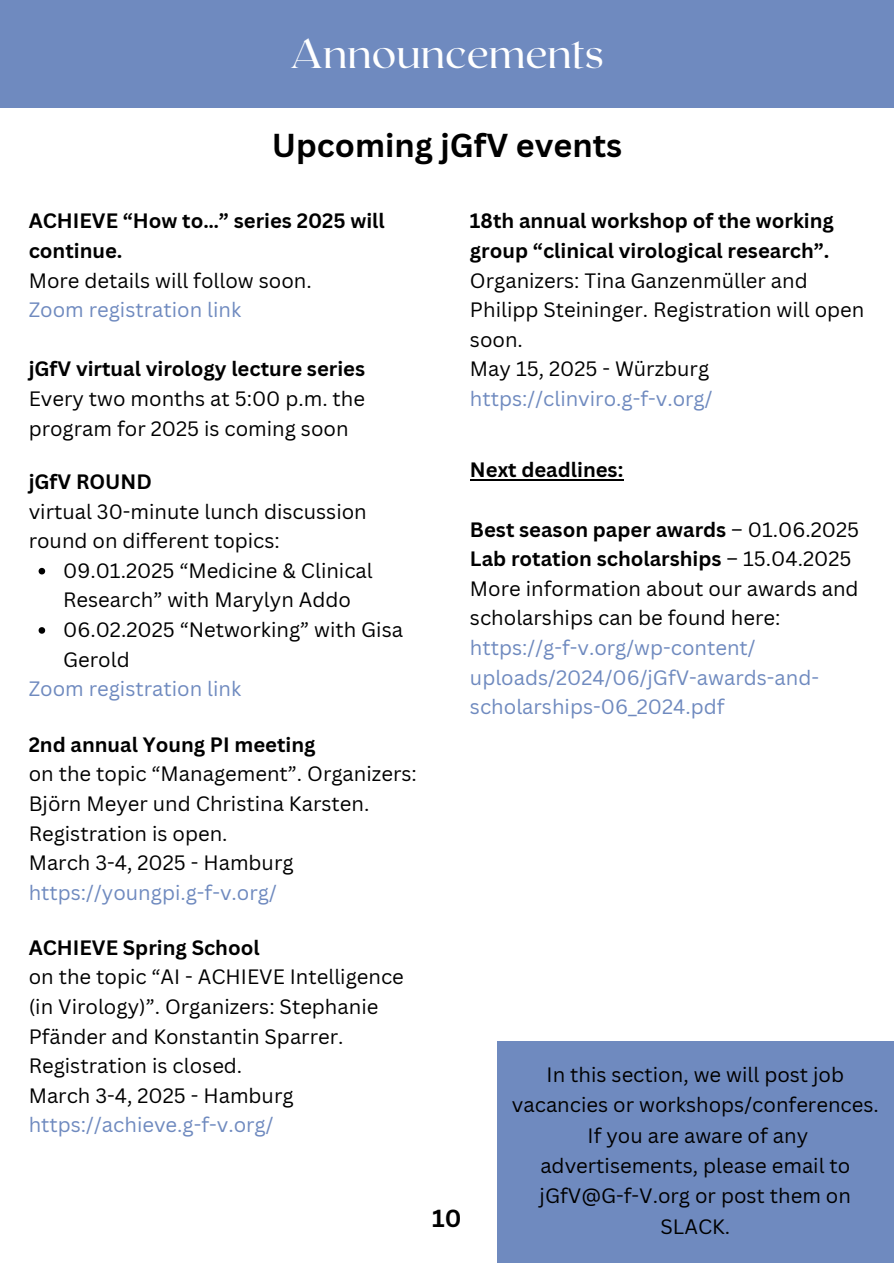
<style>
.page{position:relative;width:894px;height:1264px;background:#fff}
.page>*{position:absolute;margin:0;border:0;box-sizing:border-box;transform-origin:0 0}
.t1{font:40.95px "Roxborough CF";color:#fff}
.t2{font:700 32.25px "Canva Sans";color:#000}
.t3{font:700 24px "Canva Sans";color:#000}
.t4{font:20.25px/29.5px "Canva Sans";color:#000}
.t5{font:700 20.25px/29.5px "Canva Sans";color:#000}
.t6{font:20.25px/29.5px "Canva Sans";color:#6f8abf}
.s1{font-weight:400}
</style>
<div class="page">
<div style="left:0;top:0;width:893px;height:107px;background:#6f8abf"></div>
<div style="left:497px;top:1041px;width:396px;height:221px;background:#6f8abf"></div>
<hr style="left:470px;top:479px;width:153px;height:1px;background:#000">
<svg style="left:39px;top:568px;width:6px;height:6px"></svg>
<svg style="left:39px;top:627px;width:6px;height:6px"></svg>
<h1 class="t1" style="left:290px;top:27px;width:315px">Announcements</h1>
<p class="t2" style="left:271px;top:123px;width:352px">Upcoming jGfV events</p>
<p class="t5" style="left:29px;top:206px;width:357px">ACHIEVE “How to…” series 2025 will continue.</p>
<p class="t4" style="left:29px;top:265px;width:284px">More details will follow soon.</p>
<p class="t6" style="left:29px;top:294px;width:214px">Zoom registration link</p>
<p class="t5" style="left:29px;top:354px;width:338px">jGfV virtual virology lecture series</p>
<p class="t4" style="left:29px;top:383px;width:338px">Every two months at 5:00 p.m. the program for 2025 is coming soon</p>
<h3 class="t5" style="left:29px;top:466px;width:125px">jGfV ROUND</h3>
<p class="t4" style="left:29px;top:496px;width:339px">virtual 30-minute lunch discussion round on different topics:</p>
<p class="t4" style="left:63px;top:555px;width:311px">09.01.2025 “Medicine &amp; Clinical<br>Research” with Marylyn Addo</p>
<p class="t4" style="left:63px;top:614px;width:341px">06.02.2025 “Networking” with Gisa<br>Gerold</p>
<p class="t6" style="left:29px;top:673px;width:214px">Zoom registration link</p>
<p class="t5" style="left:29px;top:729px;width:288px">2nd annual Young PI meeting</p>
<p class="t4" style="left:29px;top:758px;width:389px">on the topic “Management”. Organizers:<br>Björn Meyer und Christina Karsten.<br>Registration is open.</p>
<p class="t4" style="left:29px;top:847px;width:266px">March 3-4, 2025 - Hamburg</p>
<p class="t6" style="left:29px;top:877px;width:249px">https://youngpi.g-f-v.org/</p>
<p class="t5" style="left:29px;top:932px;width:232px">ACHIEVE Spring School</p>
<p class="t4" style="left:29px;top:961px;width:376px">on the topic “AI - ACHIEVE Intelligence (in Virology)”. Organizers: Stephanie Pfänder and Konstantin Sparrer.<br>Registration is closed.</p>
<p class="t4" style="left:29px;top:1080px;width:266px">March 3-4, 2025 - Hamburg</p>
<p class="t6" style="left:29px;top:1109px;width:246px">https://achieve.g-f-v.org/</p>
<p class="t5" style="left:470px;top:206px;width:365px">18th annual workshop of the working group “clinical virological research”.</p>
<p class="t4" style="left:470px;top:265px;width:396px">Organizers: Tina Ganzenmüller and<br>Philipp Steininger. Registration will open soon.</p>
<p class="t4" style="left:470px;top:354px;width:241px">May 15, 2025 - Würzburg</p>
<p class="t6" style="left:470px;top:383px;width:244px">https://clinviro.g-f-v.org/</p>
<p class="t5" style="left:470px;top:455px;width:155px">Next deadlines:</p>
<p class="t5" style="left:470px;top:514px;width:390px">Best season paper awards <span class="s1">– 01.06.2025</span></p>
<p class="t5" style="left:470px;top:543px;width:383px">Lab rotation scholarships <span class="s1">– 15.04.2025</span></p>
<p class="t4" style="left:470px;top:573px;width:390px">More information about our awards and scholarships can be found here:</p>
<p class="t6" style="left:470px;top:632px;width:350px">https://g-f-v.org/wp-content/ uploads/2024/06/jGfV-awards-and&shy;scholarships-06_2024.pdf</p>
<p class="t3" style="left:432px;top:1200px;width:31px">10</p>
<h2 class="t4" style="left:546px;top:1059px;width:299px">In this section, we will post job</h2>
<p class="t4" style="left:511px;top:1089px;width:368px">vacancies or workshops/conferences.</p>
<p class="t4" style="left:539px;top:1119px;width:313px;line-height:30.3px;text-align:center">If you are aware of any advertisements, please email to jGfV@G-f-V.org or post them on<br>SLACK.</p>
</div>
